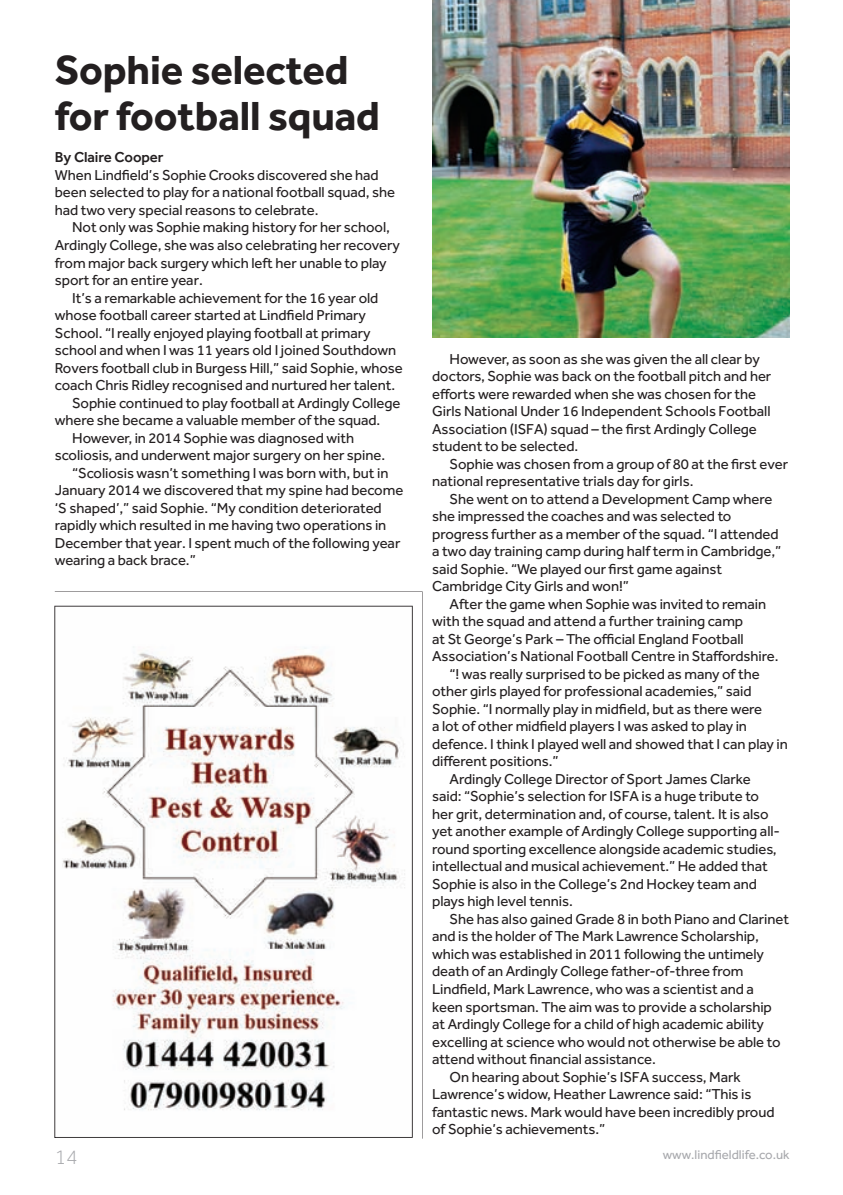
<style>
.page{position:relative;width:843px;height:1195px;background:#fff}
.page>*{position:absolute;margin:0;border:0;box-sizing:border-box;transform-origin:0 0}
.t1{font:700 42px/45.5px "Effra";letter-spacing:-.005em;color:#231f20}
.t2{font:300 21px "Effra";color:#a8a9ad}
.t3{font:14.88px/17.5px "Effra";letter-spacing:-.005em;color:#231f20}
.t4{font:500 14.88px "Effra";letter-spacing:-.005em;color:#231f20}
.t5{font:13.12px "Effra";color:#a8a9ad}
</style>
<div class="page">
<img style="left:432px;top:0;width:357px;height:337px">
<svg style="left:55px;top:591px;width:367px;height:547px"></svg>
<h1 class="t1" style="left:55px;top:47px;width:326px">Sophie selected for football squad</h1>
<p class="t4" style="left:55px;top:148px;width:110px">By Claire Cooper</p>
<p class="t3" style="left:55px;top:166px;width:341px">When Lindfield’s Sophie Crooks discovered she had been selected to play for a national football squad, she had two very special reasons to celebrate.</p>
<p class="t3" style="left:55px;top:218px;width:346px;text-indent:17px">Not only was Sophie making history for her school, Ardingly College, she was also celebrating her recovery from major back surgery which left her unable to play sport for an entire year.</p>
<p class="t3" style="left:72px;top:288px;width:307px">It’s a remarkable achievement for the 16 year old</p>
<p class="t3" style="left:55px;top:306px;width:313px">whose football career started at Lindfield Primary</p>
<p class="t3" style="left:55px;top:323px;width:317px">School. “I really enjoyed playing football at primary</p>
<p class="t3" style="left:55px;top:341px;width:342px">school and when I was 11 years old I joined Southdown</p>
<p class="t3" style="left:55px;top:358px;width:349px">Rovers football club in Burgess Hill,” said Sophie, whose</p>
<p class="t3" style="left:55px;top:376px;width:342px">coach Chris Ridley recognised and nurtured her talent.</p>
<p class="t3" style="left:72px;top:393px;width:329px">Sophie continued to play football at Ardingly College</p>
<p class="t3" style="left:55px;top:411px;width:327px">where she became a valuable member of the squad.</p>
<p class="t3" style="left:72px;top:428px;width:283px">However, in 2014 Sophie was diagnosed with</p>
<p class="t3" style="left:55px;top:446px;width:332px">scoliosis, and underwent major surgery on her spine.</p>
<p class="t3" style="left:72px;top:463px;width:318px">“Scoliosis wasn’t something I was born with, but in</p>
<p class="t3" style="left:55px;top:481px;width:350px">January 2014 we discovered that my spine had become</p>
<p class="t3" style="left:55px;top:498px;width:328px">‘S shaped’,” said Sophie. “My condition deteriorated</p>
<p class="t3" style="left:55px;top:516px;width:333px">rapidly which resulted in me having two operations in</p>
<p class="t3" style="left:55px;top:533px;width:347px">December that year. I spent much of the following year</p>
<p class="t3" style="left:55px;top:551px;width:142px">wearing a back brace.”</p>
<p class="t3" style="left:432px;top:350px;width:340px;text-indent:17px">However, as soon as she was given the all clear by doctors, Sophie was back on the football pitch and her efforts were rewarded when she was chosen for the Girls National Under 16 Independent Schools Football Association (ISFA) squad – the first Ardingly College student to be selected.</p>
<p class="t3" style="left:432px;top:454px;width:357px;text-indent:17px">Sophie was chosen from a group of 80 at the first ever national representative trials day for girls.</p>
<p class="t3" style="left:432px;top:489px;width:350px;text-indent:17px">She went on to attend a Development Camp where she impressed the coaches and was selected to progress further as a member of the squad. “I attended a two day training camp during half term in Cambridge,” said Sophie. “We played our first game against Cambridge City Girls and won!”</p>
<p class="t3" style="left:449px;top:594px;width:318px">After the game when Sophie was invited to remain</p>
<p class="t3" style="left:432px;top:612px;width:312px">with the squad and attend a further training camp</p>
<p class="t3" style="left:432px;top:629px;width:313px">at St George’s Park – The official England Football</p>
<p class="t3" style="left:432px;top:647px;width:347px">Association’s National Football Centre in Staffordshire.</p>
<p class="t3" style="left:449px;top:664px;width:311px">“! was really surprised to be picked as many of the</p>
<p class="t3" style="left:432px;top:682px;width:321px">other girls played for professional academies,” said</p>
<p class="t3" style="left:432px;top:699px;width:331px">Sophie. “I normally play in midfield, but as there were</p>
<p class="t3" style="left:432px;top:717px;width:316px">a lot of other midfield players I was asked to play in</p>
<p class="t3" style="left:432px;top:734px;width:357px">defence. I think I played well and showed that I can play in</p>
<p class="t3" style="left:432px;top:752px;width:128px">different positions.”</p>
<p class="t3" style="left:449px;top:769px;width:303px">Ardingly College Director of Sport James Clarke</p>
<p class="t3" style="left:432px;top:787px;width:328px">said: “Sophie’s selection for ISFA is a huge tribute to</p>
<p class="t3" style="left:432px;top:804px;width:338px">her grit, determination and, of course, talent. It is also</p>
<p class="t3" style="left:432px;top:822px;width:349px">yet another example of Ardingly College supporting all-</p>
<p class="t3" style="left:432px;top:839px;width:346px">round sporting excellence alongside academic studies,</p>
<p class="t3" style="left:432px;top:857px;width:337px">intellectual and musical achievement.” He added that</p>
<p class="t3" style="left:432px;top:874px;width:326px">Sophie is also in the College’s 2nd Hockey team and</p>
<p class="t3" style="left:432px;top:892px;width:142px">plays high level tennis.</p>
<p class="t3" style="left:449px;top:909px;width:341px">She has also gained Grade 8 in both Piano and Clarinet</p>
<p class="t3" style="left:432px;top:927px;width:328px">and is the holder of The Mark Lawrence Scholarship,</p>
<p class="t3" style="left:432px;top:944px;width:333px">which was established in 2011 following the untimely</p>
<p class="t3" style="left:432px;top:962px;width:313px">death of an Ardingly College father-of-three from</p>
<p class="t3" style="left:432px;top:979px;width:323px">Lindfield, Mark Lawrence, who was a scientist and a</p>
<p class="t3" style="left:432px;top:997px;width:341px">keen sportsman. The aim was to provide a scholarship</p>
<p class="t3" style="left:432px;top:1014px;width:333px">at Ardingly College for a child of high academic ability</p>
<p class="t3" style="left:432px;top:1032px;width:350px">excelling at science who would not otherwise be able to</p>
<p class="t3" style="left:432px;top:1049px;width:225px">attend without financial assistance.</p>
<p class="t3" style="left:449px;top:1067px;width:292px">On hearing about Sophie’s ISFA success, Mark</p>
<p class="t3" style="left:432px;top:1084px;width:320px">Lawrence’s widow, Heather Lawrence said: “This is</p>
<p class="t3" style="left:432px;top:1102px;width:344px">fantastic news. Mark would have been incredibly proud</p>
<p class="t3" style="left:432px;top:1119px;width:175px">of Sophie’s achievements.”</p>
<h2 class="t2" style="left:55px;top:1144px;width:24px">14</h2>
<p class="t5" style="left:662px;top:1146px;width:128px">www.lindfieldlife.co.uk</p>
</div>
